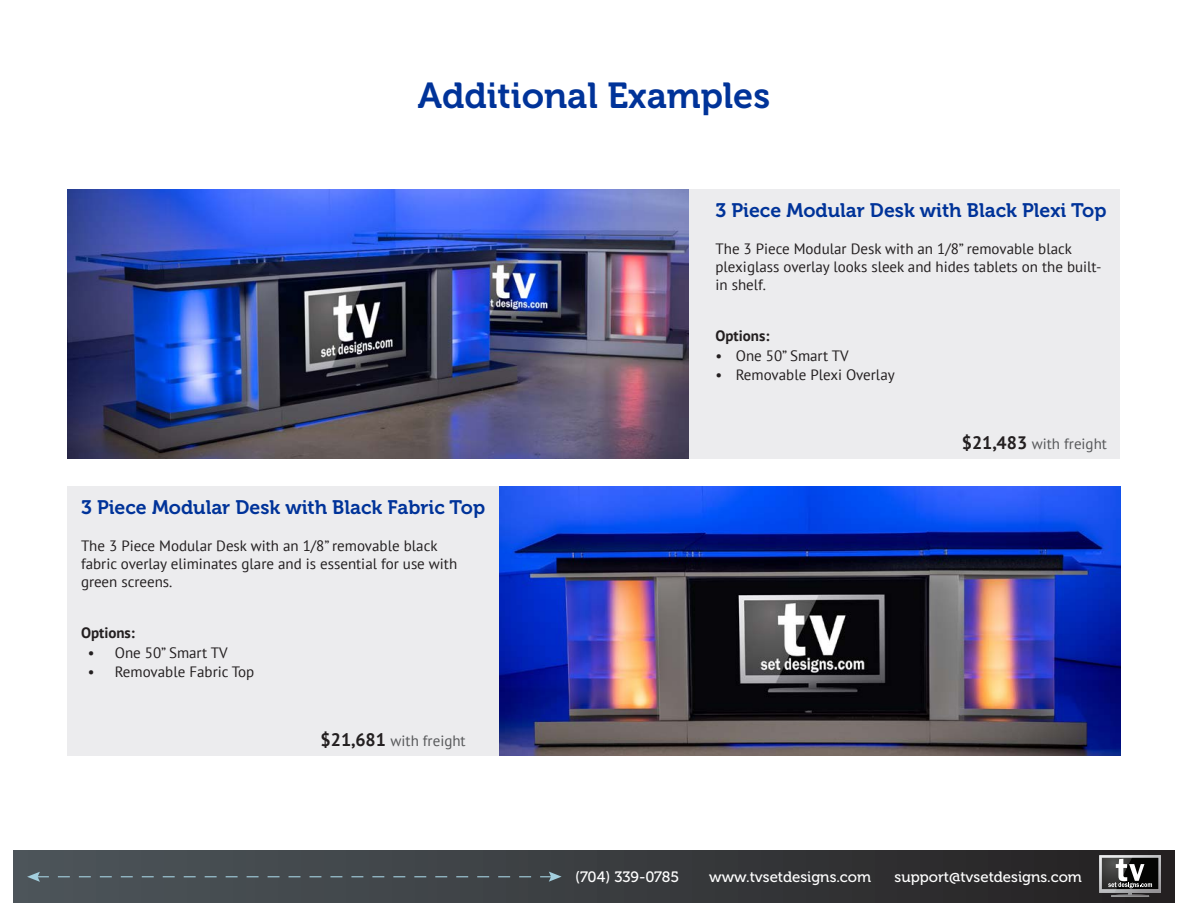
<style>
.page{position:relative;width:1188px;height:918px;background:#fff}
.page>*{position:absolute;margin:0;border:0;box-sizing:border-box;transform-origin:0 0}
.s2{font:36px "Museo 700";color:#039}
.t1{font:19.5px "Museo 700";color:#039}
.p2{font:15px/18px "PT Sans";color:#231f20}
.Footer_Number{font:15px "Museo 500";color:#fff}
.t2{font:15px "PT Sans";color:#57585a}
.p2-2{font:700 15px "PT Sans";color:#231f20}
.s1{font-weight:700;font-size:18px;color:#231f20}
</style>
<div class="page">
<div style="left:68px;top:486px;width:1052px;height:270px;background:#ececee"></div>
<div style="left:68px;top:189px;width:1052px;height:270px;background:#ececee"></div>
<div style="left:14px;top:850px;width:1160px;height:53px;background:linear-gradient(to right,#4e575c,#242122)"></div>
<svg style="left:1099px;top:855px;width:62px;height:42px;background:#646464"></svg>
<svg style="left:27px;top:872px;width:535px;height:10px;background:#4b5459"></svg>
<img style="left:68px;top:189px;width:620px;height:270px">
<img style="left:500px;top:486px;width:620px;height:270px">
<p class="s2" style="left:418px;top:76px;width:354px">Additional Examples</p>
<p class="t1" style="left:716px;top:199px;width:393px">3 Piece Modular Desk with Black Plexi Top</p>
<p class="p2" style="left:716px;top:240px;width:388px">The 3 Piece Modular Desk with an 1/8” removable black plexiglass overlay looks sleek and hides tablets on the built&shy;in shelf.</p>
<p class="t1" style="left:81px;top:496px;width:406px">3 Piece Modular Desk with Black Fabric Top</p>
<p class="p2" style="left:81px;top:537px;width:378px">The 3 Piece Modular Desk with an 1/8” removable black fabric overlay eliminates glare and is essential for use with green screens.</p>
<p class="p2-2" style="left:81px;top:623px;width:56px">Options:</p>
<p class="p2" style="left:88px;top:643px;width:141px">• One 50” Smart TV</p>
<p class="p2" style="left:88px;top:663px;width:168px">• Removable Fabric Top</p>
<p class="t2" style="left:321px;top:731px;width:147px"><span class="s1">$21,681</span> with freight</p>
<p class="p2-2" style="left:716px;top:326px;width:56px">Options:</p>
<p class="p2" style="left:716px;top:346px;width:135px">• One 50” Smart TV</p>
<p class="p2" style="left:716px;top:366px;width:181px">• Removable Plexi Overlay</p>
<p class="t2" style="left:962px;top:434px;width:147px"><span class="s1">$21,483</span> with freight</p>
<p class="Footer_Number" style="left:575px;top:868px;width:106px">(704) 339-0785</p>
<p class="Footer_Number" style="left:709px;top:868px;width:163px">www.tvsetdesigns.com</p>
<p class="Footer_Number" style="left:895px;top:868px;width:189px">support@tvsetdesigns.com</p>
</div>
